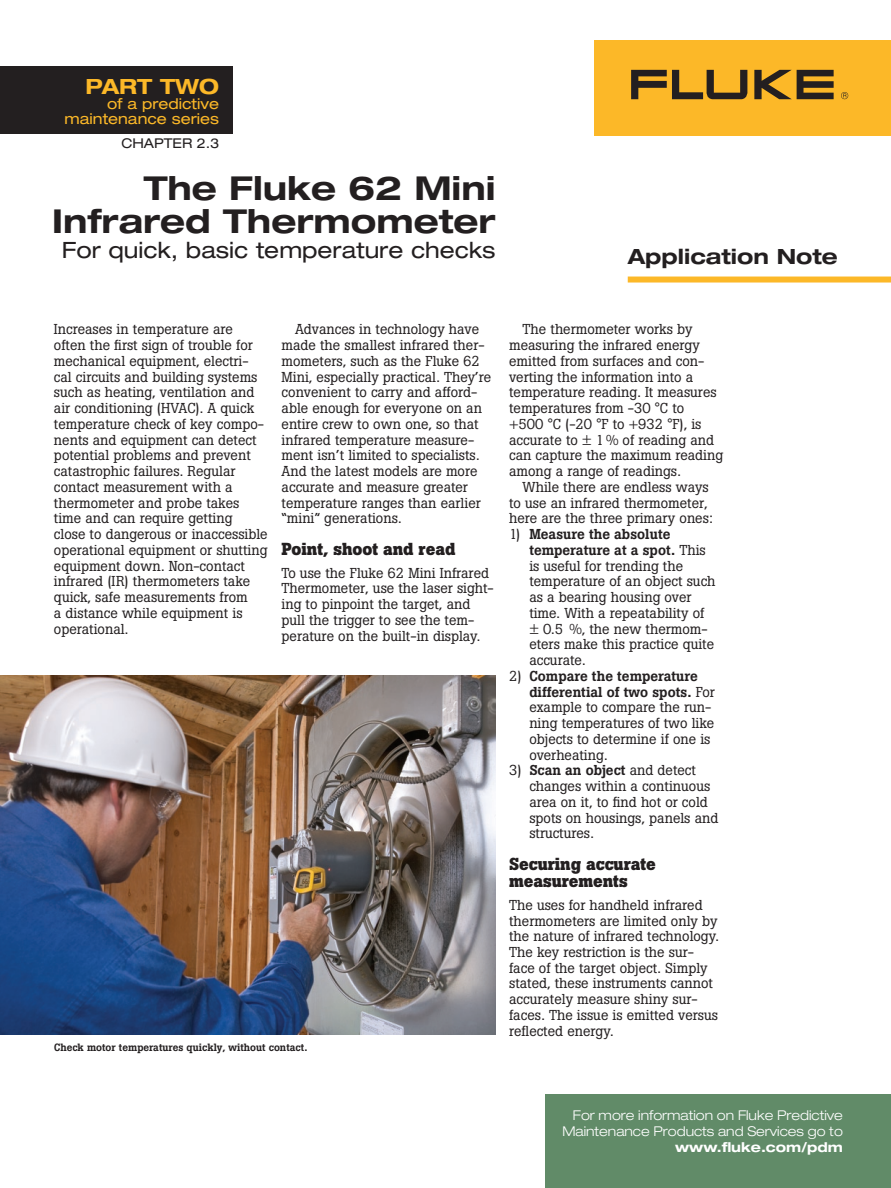
<style>
.page{position:relative;width:891px;height:1188px;background:#fff}
.page>*{position:absolute;margin:0;border:0;box-sizing:border-box;transform-origin:0 0}
.t1{font:700 expanded 33px/33px "Helvetica Neue";color:#231f20;text-align:right}
.t2{font:expanded 22.5px "Helvetica Neue";color:#231f20}
.t3{font:700 expanded 21px "Helvetica Neue";color:#231f20}
.t4{font:700 expanded 21px "Helvetica Neue";color:#fcb828}
.t5{font:700 17.25px/17.2px "Boton";color:#231f20}
.t6{font:expanded 15px/15px "Helvetica Neue";color:#fcb828;text-align:right}
.t7{font:14.25px/15.8px "Boton";color:#231f20}
.t8{font:300 expanded 13.5px/16.2px "Helvetica Neue";color:#fff;text-align:right}
.t9{font:700 expanded 13.5px "Helvetica Neue";color:#fff}
.t10{font:expanded 13.5px "Helvetica Neue";color:#231f20}
.t11{font:500 10.5px "Boton";color:#231f20}
.s1{font-weight:500}
</style>
<div class="page">
<div style="left:628px;top:277px;width:263px;height:6px;background:#fcb828"></div>
<div style="left:594px;top:40px;width:297px;height:96px;background:#fcb828"></div>
<svg style="left:754px;top:70px;width:80px;height:29px"></svg>
<svg style="left:631px;top:70px;width:117px;height:29px"></svg>
<svg style="left:841px;top:92px;width:7px;height:7px"></svg>
<div style="left:545px;top:1094px;width:346px;height:94px;background:#618b68"></div>
<div style="left:0;top:67px;width:233px;height:67px;background:#231f20"></div>
<img style="left:0;top:675px;width:496px;height:360px">
<h3 class="t4" style="left:85px;top:73px;width:135px">PART TWO</h3>
<p class="t6" style="left:65px;top:95px;width:156px">of a predictive maintenance series</p>
<p class="t10" style="left:121px;top:135px;width:100px">CHAPTER 2.3</p>
<h1 class="t1" style="left:52px;top:170px;width:445px">The Fluke 62 Mini<br>Infrared Thermometer</h1>
<h2 class="t2" style="left:62px;top:236px;width:435px">For quick, basic temperature checks</h2>
<h3 class="t3" style="left:628px;top:244px;width:211px">Application Note</h3>
<p class="t7" style="left:54px;top:322px;width:215px">Increases in temperature are often the first sign of trouble for mechanical equipment, electri&shy;cal circuits and building systems such as heating, ventilation and air conditioning (HVAC). A quick temperature check of key compo&shy;nents and equipment can detect potential problems and prevent catastrophic failures. Regular contact measurement with a thermometer and probe takes time and can require getting<br>close to dangerous or inaccessible operational equipment or shutting equipment down. Non-contact infrared (IR) thermometers take quick, safe measurements from<br>a distance while equipment is operational.</p>
<p class="t7" style="left:282px;top:322px;width:211px;text-indent:13px">Advances in technology have made the smallest infrared ther&shy;mometers, such as the Fluke 62<br>Mini, especially practical. They’re convenient to carry and afford&shy;able enough for everyone on an entire crew to own one, so that infrared temperature measure&shy;ment isn’t limited to specialists.<br>And the latest models are more accurate and measure greater temperature ranges than earlier “mini” generations.</p>
<p class="t5" style="left:282px;top:540px;width:175px">Point, shoot and read</p>
<p class="t7" style="left:282px;top:565px;width:214px">To use the Fluke 62 Mini Infrared<br>Thermometer, use the laser sight&shy;ing to pinpoint the target, and pull the trigger to see the tem&shy;perature on the built-in display.</p>
<p class="t11" style="left:54px;top:1041px;width:255px">Check motor temperatures quickly, without contact.</p>
<p class="t7" style="left:509px;top:322px;width:216px;text-indent:13px">The thermometer works by measuring the infrared energy emitted from surfaces and con&shy;verting the information into a temperature reading. It measures temperatures from -30 °C to<br>+500 °C (-20 °F to +932 °F), is accurate to ± 1% of reading and can capture the maximum reading among a range of readings.</p>
<p class="t7" style="left:509px;top:479px;width:205px;text-indent:13px">While there are endless ways to use an infrared thermometer, here are the three primary ones:</p>
<p class="t7" style="left:529px;top:526px;width:188px;text-indent:-20px">1) <span class="s1">Measure the absolute temperature at a spot.</span> This is useful for trending the temperature of an object such as a bearing housing over time. With a repeatability of ± 0.5 %, the new thermom&shy;eters make this practice quite accurate.</p>
<p class="t7" style="left:529px;top:668px;width:187px;text-indent:-20px">2) <span class="s1">Compare the temperature differential of two spots.</span> For example to compare the run&shy;ning temperatures of two like objects to determine if one is overheating.</p>
<p class="t7" style="left:529px;top:762px;width:191px;text-indent:-20px">3) <span class="s1">Scan an object</span> and detect changes within a continuous area on it, to find hot or cold spots on housings, panels and structures.</p>
<p class="t5" style="left:509px;top:855px;width:148px">Securing accurate measurements</p>
<p class="t7" style="left:509px;top:897px;width:211px">The uses for handheld infrared thermometers are limited only by the nature of infrared technology.<br>The key restriction is the sur&shy;face of the target object. Simply stated, these instruments cannot accurately measure shiny sur&shy;faces. The issue is emitted versus reflected energy.</p>
<p class="t8" style="left:562px;top:1107px;width:282px">For more information on Fluke Predictive<br>Maintenance Products and Services go to</p>
<p class="t9" style="left:675px;top:1139px;width:169px">www.fluke.com/pdm</p>
</div>
